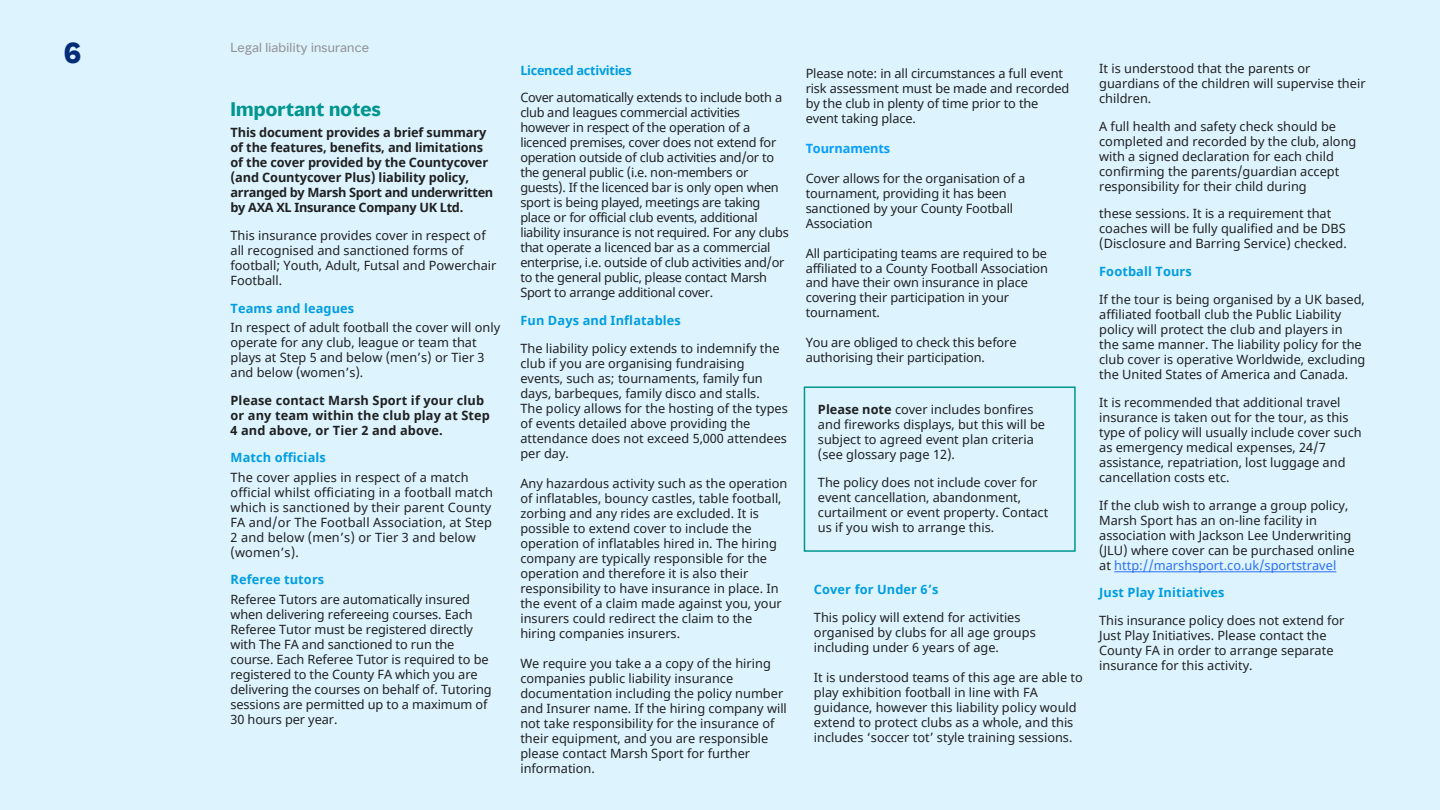
<style>
.page{position:relative;width:1440px;height:810px;background:#fff}
.page>*{position:absolute;margin:0;border:0;box-sizing:border-box;transform-origin:0 0}
.Page_Number{font:700 27px "MMC Display";color:#002c77}
.Body__8_5_11{font:700 18px "MMC Display";letter-spacing:.01em;color:#00968f}
.Body__8_5_11-2{font:12.75px/15px "Noto Sans";color:#202020}
.Body__8_5_11-3{font:12.75px/15px "Noto Sans";letter-spacing:-.025em;color:#202020}
.Body__8_5_11-4{font:700 12.75px/15px "Noto Sans";letter-spacing:-.01em;color:#202020}
.Body__8_5_11-5{font:700 12.75px/15px "Noto Sans";letter-spacing:.01em;color:#202020}
.Body__8_5_11-6{font:700 12.75px "Noto Sans";letter-spacing:-.01em;color:#059efa}
.Document_Title{font:12px "MMC Display";letter-spacing:.02em;color:#949494}
.s1{font-weight:700;color:#009de0}
.s2{font-weight:700}
.s3{color:#2c6ef2}
</style>
<div class="page">
<div style="left:0;top:0;width:1439px;height:810px;background:#ddf4ff"></div>
<div style="left:803px;top:386px;width:272px;height:166px;border:2px solid #00968f"></div>
<hr style="left:1114px;top:571px;width:222px;height:1px;background:#2c6ef2">
<p class="Page_Number" style="left:64px;top:35px;width:19px">6</p>
<p class="Document_Title" style="left:230px;top:39px;width:140px">Legal liability insurance</p>
<p class="Body__8_5_11" style="left:230px;top:97px;width:152px">Important notes</p>
<p class="Body__8_5_11-4" style="left:230px;top:125px;width:264px">This document provides a brief summary of the features, benefits, and limitations of the cover provided by the Countycover (and Countycover Plus) liability policy, arranged by Marsh Sport and underwritten by AXA XL Insurance Company UK Ltd.</p>
<p class="Body__8_5_11-2" style="left:230px;top:228px;width:267px">This insurance provides cover in respect of all recognised and sanctioned forms of football; Youth, Adult, Futsal and Powerchair Football.</p>
<p class="Body__8_5_11-2" style="left:230px;top:299px;width:271px;line-height:19.2px"><span class="s1">Teams and leagues<br></span>In respect of adult football the cover will only</p>
<p class="Body__8_5_11-2" style="left:230px;top:335px;width:256px">operate for any club, league or team that plays at Step 5 and below (men’s) or Tier 3 and below (women’s).</p>
<p class="Body__8_5_11-5" style="left:230px;top:393px;width:261px">Please contact Marsh Sport if your club or any team within the club play at Step<br>4 and above, or Tier 2 and above.</p>
<p class="Body__8_5_11-2" style="left:230px;top:449px;width:240px;line-height:19.2px"><span class="s1">Match officials<br></span>The cover applies in respect of a match</p>
<p class="Body__8_5_11-2" style="left:230px;top:485px;width:264px">official whilst officiating in a football match which is sanctioned by their parent County FA and/or The Football Association, at Step 2 and below (men’s) or Tier 3 and below (women’s).</p>
<p class="Body__8_5_11-2" style="left:230px;top:571px;width:241px;line-height:19.2px"><span class="s1">Referee tutors<br></span>Referee Tutors are automatically insured</p>
<p class="Body__8_5_11-2" style="left:230px;top:607px;width:263px">when delivering refereeing courses. Each Referee Tutor must be registered directly with The FA and sanctioned to run the course. Each Referee Tutor is required to be registered to the County FA which you are delivering the courses on behalf of. Tutoring sessions are permitted up to a maximum of 30 hours per year.</p>
<p class="Body__8_5_11-3" style="left:520px;top:57px;width:263px;line-height:27.8px"><span class="s1">Licenced activities<br></span>Cover automatically extends to include both a</p>
<p class="Body__8_5_11-3" style="left:520px;top:106px;width:270px">club and leagues commercial activities however in respect of the operation of a licenced premises, cover does not extend for operation outside of club activities and/or to the general public (i.e. non-members or guests). If the licenced bar is only open when sport is being played, meetings are taking place or for official club events, additional liability insurance is not required. For any clubs that operate a licenced bar as a commercial enterprise, i.e. outside of club activities and/or to the general public, please contact Marsh Sport to arrange additional cover.</p>
<p class="Body__8_5_11-2" style="left:520px;top:307px;width:261px;line-height:27.8px"><span class="s1">Fun Days and Inflatables<br></span>The liability policy extends to indemnify the</p>
<p class="Body__8_5_11-2" style="left:520px;top:356px;width:269px">club if you are organising fundraising events, such as; tournaments, family fun days, barbeques, family disco and stalls.<br>The policy allows for the hosting of the types of events detailed above providing the attendance does not exceed 5,000 attendees per day.</p>
<p class="Body__8_5_11-2" style="left:520px;top:476px;width:269px">Any hazardous activity such as the operation of inflatables, bouncy castles, table football, zorbing and any rides are excluded. It is possible to extend cover to include the operation of inflatables hired in. The hiring company are typically responsible for the operation and therefore it is also their responsibility to have insurance in place. In the event of a claim made against you, your insurers could redirect the claim to the hiring companies insurers.</p>
<p class="Body__8_5_11-2" style="left:520px;top:656px;width:268px">We require you take a a copy of the hiring companies public liability insurance documentation including the policy number and Insurer name. If the hiring company will not take responsibility for the insurance of their equipment, and you are responsible please contact Marsh Sport for further information.</p>
<p class="Body__8_5_11-2" style="left:805px;top:66px;width:265px">Please note: in all circumstances a full event risk assessment must be made and recorded by the club in plenty of time prior to the event taking place.</p>
<p class="Body__8_5_11-6" style="left:805px;top:139px;width:86px">Tournaments</p>
<p class="Body__8_5_11-2" style="left:805px;top:171px;width:221px">Cover allows for the organisation of a tournament, providing it has been sanctioned by your County Football<br>Association</p>
<p class="Body__8_5_11-2" style="left:805px;top:246px;width:244px">All participating teams are required to be affiliated to a County Football Association and have their own insurance in place covering their participation in your tournament.</p>
<p class="Body__8_5_11-2" style="left:805px;top:336px;width:212px">You are obliged to check this before authorising their participation.</p>
<p class="Body__8_5_11-2" style="left:818px;top:403px;width:229px"><span class="s2">Please note</span> cover includes bonfires and fireworks displays, but this will be subject to agreed event plan criteria (see glossary page 12).</p>
<p class="Body__8_5_11-2" style="left:818px;top:475px;width:232px">The policy does not include cover for event cancellation, abandonment, curtailment or event property. Contact us if you wish to arrange this.</p>
<p class="Body__8_5_11-2" style="left:814px;top:576px;width:208px;line-height:27.8px"><span class="s1">Cover for Under 6’s<br></span>This policy will extend for activities</p>
<p class="Body__8_5_11-2" style="left:814px;top:625px;width:223px">organised by clubs for all age groups including under 6 years of age.</p>
<p class="Body__8_5_11-2" style="left:814px;top:670px;width:270px">It is understood teams of this age are able to play exhibition football in line with FA guidance, however this liability policy would extend to protect clubs as a whole, and this includes ‘soccer tot’ style training sessions.</p>
<p class="Body__8_5_11-2" style="left:1099px;top:61px;width:268px">It is understood that the parents or guardians of the children will supervise their children.</p>
<p class="Body__8_5_11-2" style="left:1099px;top:119px;width:259px">A full health and safety check should be completed and recorded by the club, along with a signed declaration for each child confirming the parents/guardian accept responsibility for their child during</p>
<p class="Body__8_5_11-2" style="left:1099px;top:207px;width:249px">these sessions. It is a requirement that coaches will be fully qualified and be DBS (Disclosure and Barring Service) checked.</p>
<p class="Body__8_5_11-2" style="left:1099px;top:258px;width:267px;line-height:27.8px"><span class="s1">Football Tours<br></span>If the tour is being organised by a UK based,</p>
<p class="Body__8_5_11-2" style="left:1099px;top:307px;width:268px">affiliated football club the Public Liability policy will protect the club and players in the same manner. The liability policy for the club cover is operative Worldwide, excluding the United States of America and Canada.</p>
<p class="Body__8_5_11-2" style="left:1099px;top:395px;width:264px">It is recommended that additional travel insurance is taken out for the tour, as this type of policy will usually include cover such as emergency medical expenses, 24/7 assistance, repatriation, lost luggage and cancellation costs etc.</p>
<p class="Body__8_5_11-2" style="left:1099px;top:498px;width:257px">If the club wish to arrange a group policy, Marsh Sport has an on-line facility in association with Jackson Lee Underwriting (JLU) where cover can be purchased online at <span class="s3">http://marshsport.co.uk/sportstravel</span></p>
<p class="Body__8_5_11-2" style="left:1099px;top:579px;width:247px;line-height:27.8px"><span class="s1">Just Play Initiatives<br></span>This insurance policy does not extend for</p>
<p class="Body__8_5_11-2" style="left:1099px;top:628px;width:236px">Just Play Initiatives. Please contact the<br>County FA in order to arrange separate insurance for this activity.</p>
</div>
